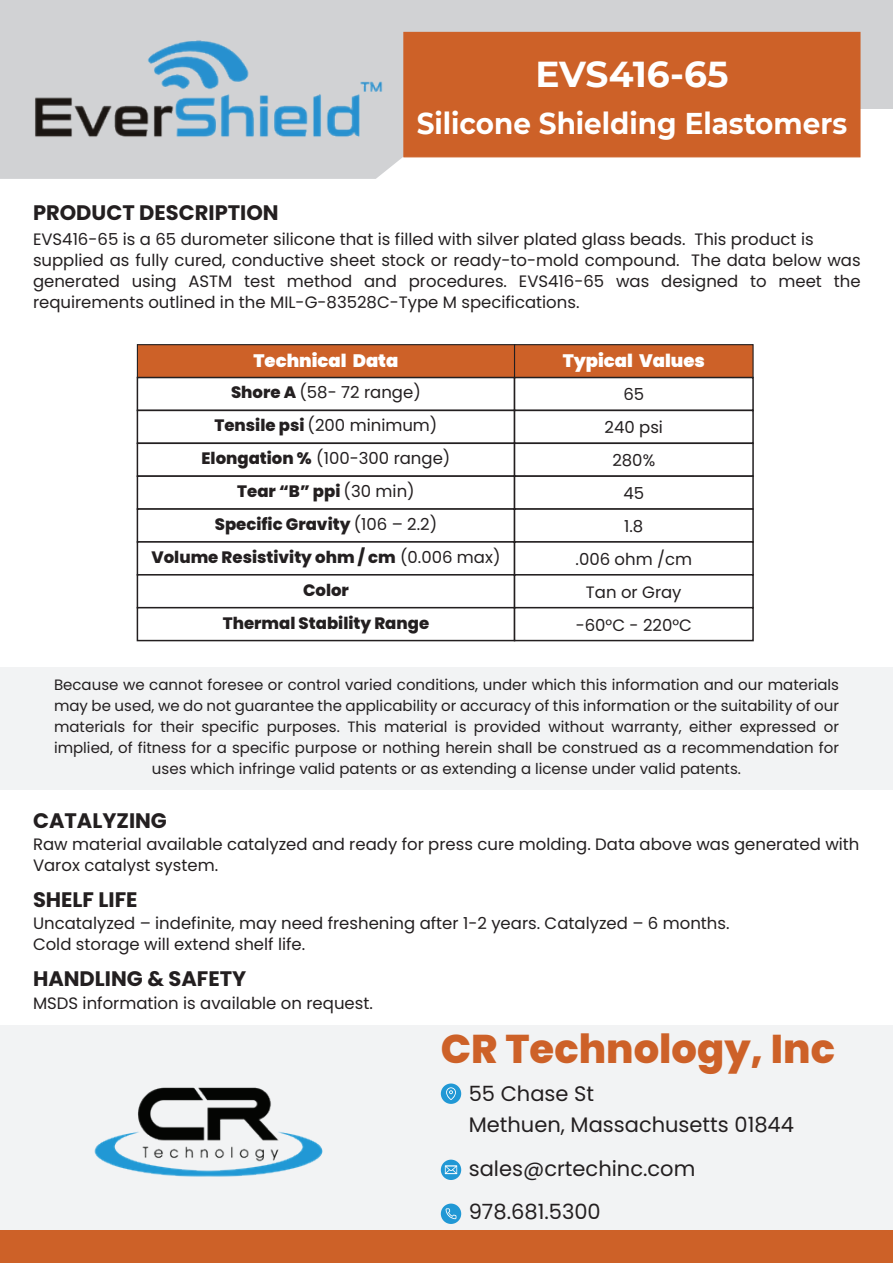
<style>
.page{position:relative;width:893px;height:1263px;background:#fff}
.page>*{position:absolute;margin:0;border:0;box-sizing:border-box;transform-origin:0 0}
.t1{font:800 40.05px "Poppins";color:#cd6128}
.t2{font:700 36px "Montserrat";letter-spacing:-.005em;color:#fff}
.t3{font:700 30px "Montserrat";color:#fff;scale:.93 1}
.t4{font:21px/31.5px "Poppins";color:#231f20}
.t5{font:700 21px "Poppins";color:#231f20}
.t6{font:900 18px "Poppins";color:#fff}
.t7{font:16.5px/33px "Poppins";color:#231f20}
.t8{font:800 16.5px/33px "Poppins";color:#231f20;text-align:center}
.t9{font:15px/21px "Poppins";color:#231f20;text-align:center}
.s1{font-weight:400}
</style>
<div class="page">
<div style="left:0;top:0;width:893px;height:109px;background:#d1d2d4"></div>
<svg style="left:0;top:109px;width:481px;height:70px"></svg>
<div style="left:403px;top:32px;width:457px;height:125px;background:#cd6128"></div>
<div style="left:0;top:1025px;width:893px;height:205px;background:#f2f3f4"></div>
<div style="left:0;top:667px;width:893px;height:123px;background:#f2f3f4"></div>
<div style="left:0;top:1230px;width:893px;height:33px;background:#cd6128"></div>
<img style="left:94px;top:1087px;width:229px;height:90px">
<div style="left:441px;top:1203px;width:20px;height:21px;background:#2198d5;border-radius:50%"></div>
<svg style="left:446px;top:1208px;width:10px;height:11px"></svg>
<div style="left:441px;top:1083px;width:20px;height:21px;background:#2198d5;border-radius:50%"></div>
<svg style="left:446px;top:1087px;width:10px;height:13px"></svg>
<svg style="left:441px;top:1159px;width:20px;height:21px"></svg>
<svg style="left:445px;top:1165px;width:12px;height:9px"></svg>
<div style="left:137px;top:344px;width:378px;height:34px;background:#cd6128;border:1px solid #231f20"></div>
<div style="left:137px;top:377px;width:378px;height:34px;background:#fff;border:2px solid #231f20"></div>
<div style="left:137px;top:410px;width:378px;height:34px;background:#fff;border:2px solid #231f20"></div>
<div style="left:137px;top:442px;width:378px;height:35px;background:#fff;border:2px solid #231f20"></div>
<div style="left:137px;top:475px;width:378px;height:35px;background:#fff;border:2px solid #231f20"></div>
<div style="left:137px;top:508px;width:378px;height:35px;background:#fff;border:2px solid #231f20"></div>
<div style="left:137px;top:541px;width:378px;height:35px;background:#fff;border:2px solid #231f20"></div>
<div style="left:137px;top:574px;width:378px;height:34px;background:#fff;border:2px solid #231f20"></div>
<div style="left:137px;top:607px;width:378px;height:34px;background:#fff;border:2px solid #231f20"></div>
<img style="left:11px;top:31px;width:397px;height:148px">
<div style="left:514px;top:344px;width:240px;height:34px;background:#cd6128;border:1px solid #231f20"></div>
<div style="left:514px;top:377px;width:240px;height:34px;background:#fff;border:2px solid #231f20"></div>
<div style="left:514px;top:410px;width:240px;height:34px;background:#fff;border:2px solid #231f20"></div>
<div style="left:514px;top:442px;width:240px;height:35px;background:#fff;border:2px solid #231f20"></div>
<div style="left:514px;top:475px;width:240px;height:35px;background:#fff;border:2px solid #231f20"></div>
<div style="left:514px;top:508px;width:240px;height:35px;background:#fff;border:2px solid #231f20"></div>
<div style="left:514px;top:541px;width:240px;height:35px;background:#fff;border:2px solid #231f20"></div>
<div style="left:514px;top:574px;width:240px;height:34px;background:#fff;border:2px solid #231f20"></div>
<div style="left:514px;top:607px;width:240px;height:34px;background:#fff;border:2px solid #231f20"></div>
<p class="t5" style="left:33px;top:200px;width:247px">PRODUCT DESCRIPTION</p>
<h2 class="t2" style="left:535px;top:49px;width:194px">EVS416-65</h2>
<h3 class="t3" style="left:417px;top:102px;width:464px">Silicone Shielding Elastomers</h3>
<p class="t7" style="left:33px;top:229px;width:829px;line-height:21px">EVS416-65 is a 65 durometer silicone that is filled with silver plated glass beads. This product is supplied as fully cured, conductive sheet stock or ready-to-mold compound. The data below was generated using ASTM test method and procedures. EVS416-65 was designed to meet the requirements outlined in the MIL-G-83528C-Type M specifications.</p>
<p class="t6" style="left:254px;top:350px;width:146px">Technical Data</p>
<p class="t6" style="left:563px;top:350px;width:144px">Typical Values</p>
<p class="t8" style="left:151px;top:376px;width:351px">Shore A <span class="s1">(58- 72 range)<br></span>Tensile psi <span class="s1">(200 minimum)<br></span>Elongation % <span class="s1">(100-300 range)<br></span>Tear “B” ppi <span class="s1">(30 min)<br></span>Specific Gravity <span class="s1">(106 – 2.2)<br></span>Volume Resistivity ohm / cm <span class="s1">(0.006 max)<br></span>Color<br>Thermal Stability Range</p>
<p class="t7" style="left:576px;top:378px;width:118px;text-align:center">65<br>240 psi<br>280%<br>45<br>1.8<br>.006 ohm /cm<br>Tan or Gray -60°C - 220°C</p>
<p class="t9" style="left:54px;top:675px;width:786px">Because we cannot foresee or control varied conditions, under which this information and our materials may be used, we do not guarantee the applicability or accuracy of this information or the suitability of our materials for their specific purposes. This material is provided without warranty, either expressed or implied, of fitness for a specific purpose or nothing herein shall be construed as a recommendation for uses which infringe valid patents or as extending a license under valid patents.</p>
<p class="t5" style="left:33px;top:808px;width:135px">CATALYZING</p>
<p class="t7" style="left:33px;top:834px;width:828px;line-height:21px">Raw material available catalyzed and ready for press cure molding. Data above was generated with<br>Varox catalyst system.</p>
<p class="t5" style="left:33px;top:887px;width:106px">SHELF LIFE</p>
<p class="t7" style="left:33px;top:913px;width:698px;line-height:21px">Uncatalyzed – indefinite, may need freshening after 1-2 years. Catalyzed – 6 months.<br>Cold storage will extend shelf life.</p>
<p class="t5" style="left:33px;top:966px;width:215px">HANDLING &amp; SAFETY</p>
<p class="t7" style="left:33px;top:987px;width:341px">MSDS information is available on request.</p>
<h1 class="t1" style="left:441px;top:1025px;width:396px">CR Technology, Inc</h1>
<p class="t4" style="left:469px;top:1077px;width:327px">55 Chase St<br>Methuen, Massachusetts 01844</p>
<p class="t4" style="left:469px;top:1146px;width:228px;line-height:43.5px">sales@crtechinc.com<br>978.681.5300</p>
</div>
